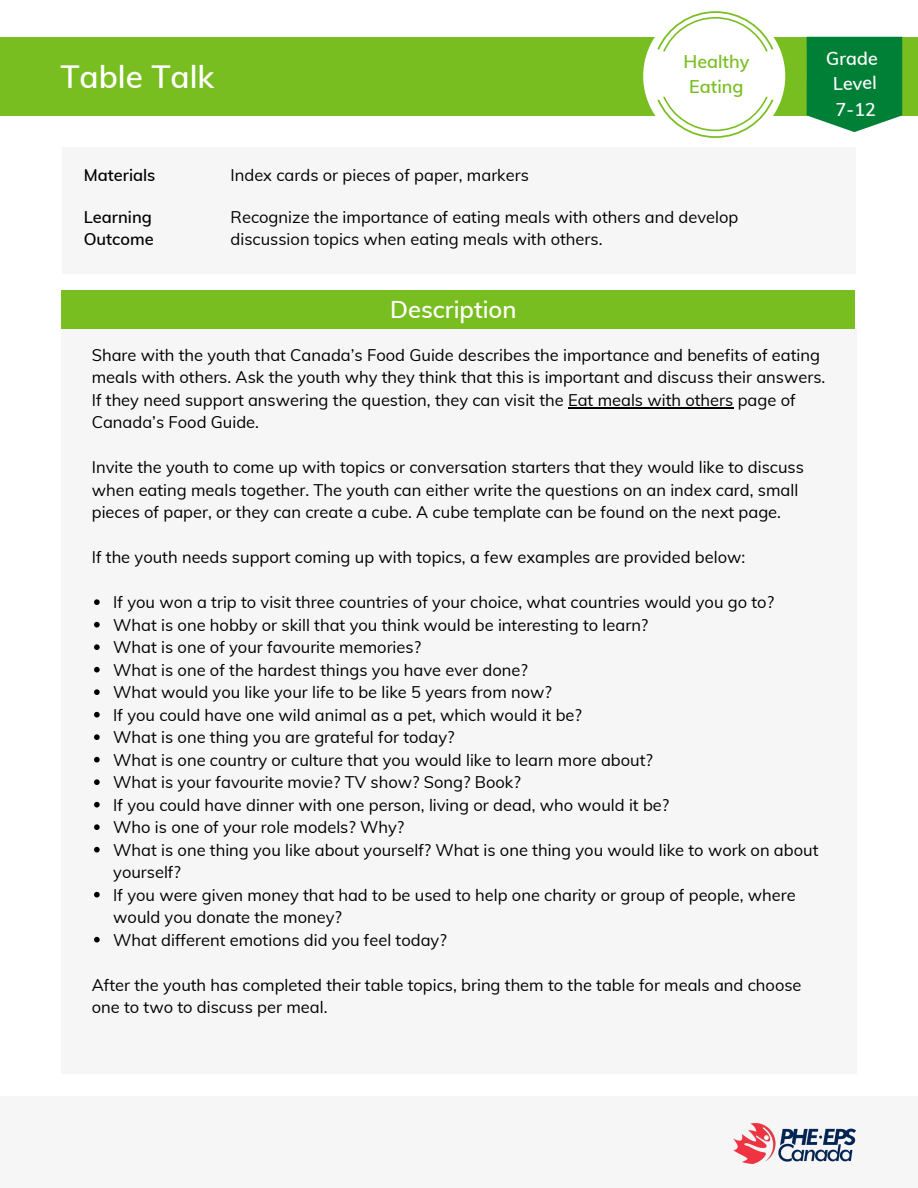
<style>
.page{position:relative;width:918px;height:1188px;background:#fff}
.page>*{position:absolute;margin:0;border:0;box-sizing:border-box;transform-origin:0 0}
.t1{font:600 31.5px "Muli";color:#fff}
.t2{font:600 23.7px "Muli";color:#fff}
.t3{font:600 18px/25.5px "Muli";color:#fff;text-align:center}
.t4{font:600 18px/25px "Muli";color:#78be20;text-align:center}
.t5{font:16.5px/22.5px "Muli";color:#000}
.t6{font:600 16.5px/22.5px "Muli";color:#000}
</style>
<div class="page">
<div style="left:61px;top:328px;width:795px;height:746px;background:#f6f6f6"></div>
<div style="left:61px;top:290px;width:793px;height:38px;background:#78be20"></div>
<div style="left:0;top:1096px;width:918px;height:92px;background:#f6f6f6"></div>
<img style="left:734px;top:1123px;width:121px;height:41px">
<div style="left:0;top:37px;width:918px;height:79px;background:#78be20"></div>
<div style="left:62px;top:147px;width:794px;height:127px;background:#f6f6f6"></div>
<svg style="left:94px;top:599px;width:6px;height:6px"></svg>
<svg style="left:94px;top:622px;width:6px;height:5px"></svg>
<svg style="left:94px;top:644px;width:6px;height:6px"></svg>
<svg style="left:94px;top:667px;width:6px;height:5px"></svg>
<svg style="left:94px;top:689px;width:6px;height:6px"></svg>
<svg style="left:94px;top:712px;width:6px;height:5px"></svg>
<svg style="left:94px;top:734px;width:6px;height:6px"></svg>
<svg style="left:94px;top:757px;width:6px;height:5px"></svg>
<svg style="left:94px;top:779px;width:6px;height:6px"></svg>
<svg style="left:94px;top:802px;width:6px;height:5px"></svg>
<svg style="left:94px;top:824px;width:6px;height:6px"></svg>
<svg style="left:94px;top:847px;width:6px;height:5px"></svg>
<svg style="left:94px;top:892px;width:6px;height:5px"></svg>
<svg style="left:94px;top:937px;width:6px;height:5px"></svg>
<hr style="left:568px;top:407px;width:165px;height:1px;background:#000">
<svg style="left:643px;top:11px;width:142px;height:127px"></svg>
<svg style="left:807px;top:37px;width:95px;height:95px;background:#158a48"></svg>
<h1 class="t1" style="left:60px;top:56px;width:155px">Table Talk</h1>
<p class="t4" style="left:683px;top:49px;width:67px">Healthy<br>Eating</p>
<p class="t3" style="left:826px;top:46px;width:53px;rotate:-1deg">Grade<br>Level<br>7-12</p>
<p class="t6" style="left:84px;top:164px;width:73px">Materials</p>
<p class="t6" style="left:84px;top:205px;width:71px">Learning<br>Outcome</p>
<p class="t5" style="left:231px;top:164px;width:300px">Index cards or pieces of paper, markers</p>
<p class="t5" style="left:231px;top:205px;width:509px">Recognize the importance of eating meals with others and develop discussion topics when eating meals with others.</p>
<h2 class="t2" style="left:390px;top:294px;width:128px">Description</h2>
<p class="t5" style="left:92px;top:343px;width:735px">Share with the youth that Canada’s Food Guide describes the importance and benefits of eating meals with others. Ask the youth why they think that this is important and discuss their answers.<br>If they need support answering the question, they can visit the Eat meals with others page of Canada’s Food Guide.</p>
<p class="t5" style="left:92px;top:456px;width:714px">Invite the youth to come up with topics or conversation starters that they would like to discuss when eating meals together. The youth can either write the questions on an index card, small pieces of paper, or they can create a cube. A cube template can be found on the next page.</p>
<p class="t5" style="left:92px;top:546px;width:655px">If the youth needs support coming up with topics, a few examples are provided below:</p>
<p class="t5" style="left:113px;top:591px;width:707px">If you won a trip to visit three countries of your choice, what countries would you go to?<br>What is one hobby or skill that you think would be interesting to learn?<br>What is one of your favourite memories?<br>What is one of the hardest things you have ever done?<br>What would you like your life to be like 5 years from now?<br>If you could have one wild animal as a pet, which would it be?<br>What is one thing you are grateful for today?<br>What is one country or culture that you would like to learn more about?<br>What is your favourite movie? TV show? Song? Book?<br>If you could have dinner with one person, living or dead, who would it be?<br>Who is one of your role models? Why?<br>What is one thing you like about yourself? What is one thing you would like to work on about yourself?<br>If you were given money that had to be used to help one charity or group of people, where would you donate the money?<br>What different emotions did you feel today?</p>
<p class="t5" style="left:92px;top:973px;width:711px">After the youth has completed their table topics, bring them to the table for meals and choose one to two to discuss per meal.</p>
</div>
